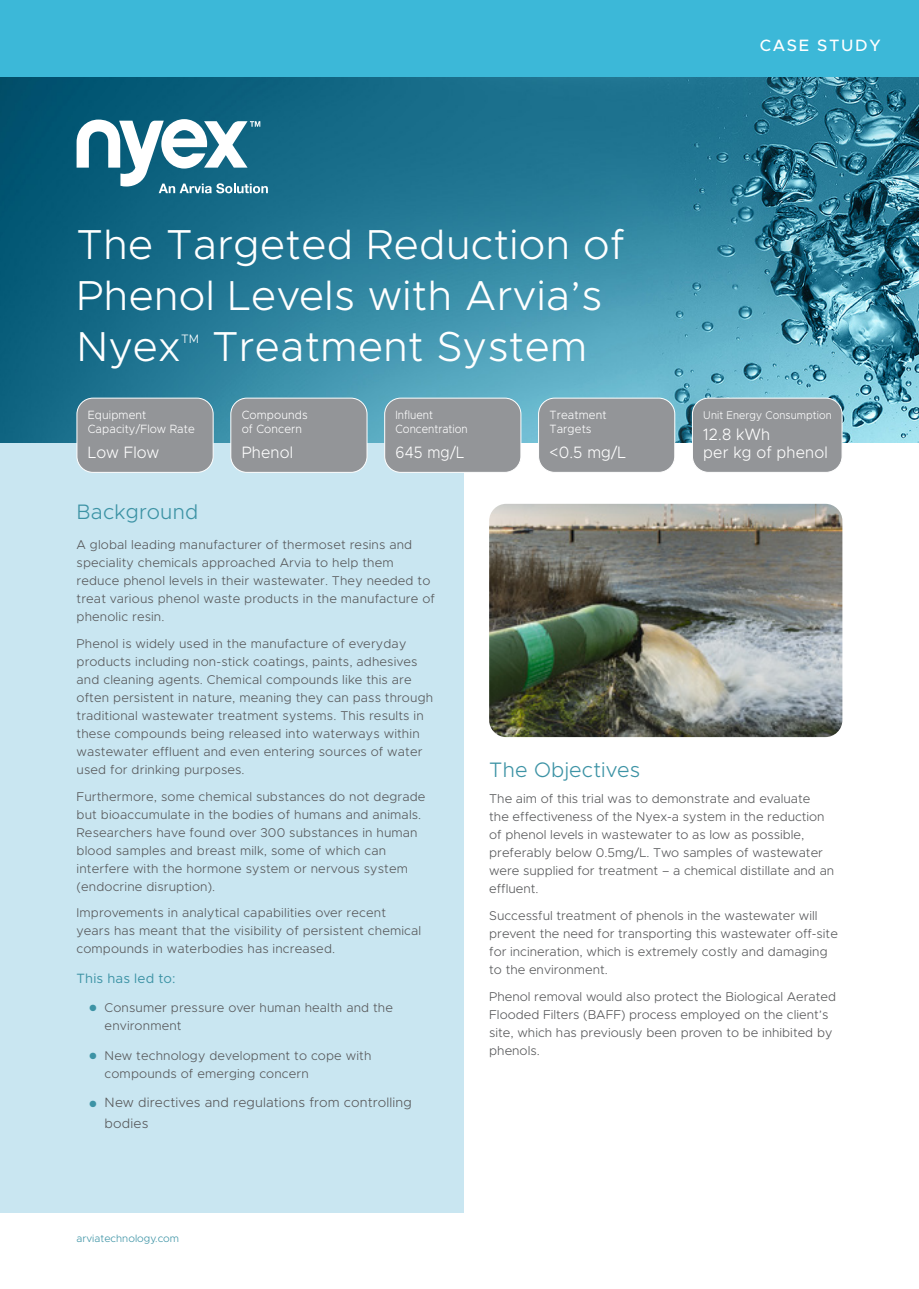
<style>
.page{position:relative;width:919px;height:1289px;background:#fff}
.page>*{position:absolute;margin:0;border:0;box-sizing:border-box;transform-origin:0 0}
.t1{font:300 42px/51px "Metropolis";letter-spacing:.01em;color:#fff}
.t2{font:300 21px "Metropolis";letter-spacing:.01em;color:#3d93a5}
.t3{font:300 16.5px/18px "Metropolis";letter-spacing:.01em;color:#fff;scale:.95 1}
.t4{font:500 16.5px "Metropolis";letter-spacing:.1em;color:#fff}
.t5{font:300 16.5px "Metropolis";letter-spacing:.01em;color:#fff;scale:.9 1}
.Case_Study_Body{font:300 13.5px/21px "Metropolis";letter-spacing:.01em;color:#57585a}
.Bold_Coloured_Body_T{font:13.5px "Metropolis";letter-spacing:.01em;color:#3d93a5}
.Case_Study_Body-2{font:300 12.75px/18px "Metropolis";letter-spacing:.01em;color:#57585a}
.t6{font:300 12.3px "Metropolis";color:#fff}
.t7{font:300 12px/13.5px "Metropolis";letter-spacing:.01em;color:#fff;scale:.95 1}
.t8{font:300 12px/13.5px "Metropolis";letter-spacing:.01em;color:#fff;scale:.9 1}
.t9{font:300 11.25px "Metropolis";letter-spacing:.01em;color:#fff;scale:.93 1}
.t10{font:300 10.5px "Metropolis";color:#3d93a5}
.s1{color:#3d93a5}
</style>
<div class="page">
<div style="left:0;top:0;width:463px;height:1212px;background:#c9e6f1"></div>
<img style="left:0;top:77px;width:918px;height:366px">
<svg style="left:77px;top:119px;width:191px;height:74px;background:#6c9fb1"></svg>
<div style="left:0;top:0;width:918px;height:77px;background:#3cb8d8"></div>
<img style="left:489px;top:504px;width:353px;height:233px">
<div style="left:77px;top:398px;width:136px;height:74px;background:#939598;border-radius:16px"></div>
<div style="left:77px;top:398px;width:136px;height:74px;border:1px solid #fff;border-radius:16px"></div>
<div style="left:231px;top:398px;width:136px;height:74px;background:#939598;border-radius:16px"></div>
<div style="left:230px;top:398px;width:137px;height:74px;border:1px solid #fff;border-radius:16px"></div>
<div style="left:384px;top:398px;width:137px;height:74px;background:#939598;border-radius:16px"></div>
<div style="left:384px;top:398px;width:137px;height:74px;border:1px solid #fff;border-radius:16px"></div>
<div style="left:538px;top:398px;width:136px;height:74px;background:#939598;border-radius:16px"></div>
<div style="left:538px;top:398px;width:137px;height:74px;border:1px solid #fff;border-radius:16px"></div>
<div style="left:692px;top:398px;width:150px;height:74px;background:#939598;border-radius:16px"></div>
<div style="left:692px;top:398px;width:150px;height:74px;border:1px solid #fff;border-radius:16px"></div>
<p class="t1" style="left:77px;top:219px;width:549px">The Targeted Reduction of<br>Phenol Levels with Arvia’s<br>Nyex</p>
<p class="t6" style="left:181px;top:331px;width:20px">TM</p>
<p class="t1" style="left:212px;top:321px;width:376px">Treatment System</p>
<h2 class="t7" style="left:88px;top:408px;width:114px">Equipment<br>Capacity/Flow Rate</h2>
<h2 class="t3" style="left:88px;top:443px;width:77px">Low Flow</h2>
<h2 class="t7" style="left:242px;top:408px;width:71px">Compounds of Concern</h2>
<h2 class="t3" style="left:242px;top:443px;width:56px">Phenol</h2>
<h2 class="t8" style="left:395px;top:408px;width:82px">Influent<br>Concentration</h2>
<h2 class="t5" style="left:395px;top:442px;width:78px">645 mg/L</h2>
<h2 class="t7" style="left:549px;top:408px;width:62px">Treatment<br>Targets</h2>
<h2 class="t3" style="left:549px;top:443px;width:82px">&lt;0.5 mg/L</h2>
<h2 class="t4" style="left:759px;top:35px;width:122px">CASE STUDY</h2>
<h2 class="t9" style="left:703px;top:408px;width:140px">Unit Energy Consumption</h2>
<h2 class="t3" style="left:703px;top:425px;width:132px">12.8 kWh<br>per kg of phenol</h2>
<h2 class="t2" style="left:77px;top:498px;width:123px">Background</h2>
<p class="Case_Study_Body-2" style="left:77px;top:536px;width:360px">A global leading manufacturer of thermoset resins and speciality chemicals approached Arvia to help them reduce phenol levels in their wastewater. They needed to treat various phenol waste products in the manufacture of phenolic resin.</p>
<p class="Case_Study_Body-2" style="left:77px;top:634px;width:358px">Phenol is widely used in the manufacture of everyday products including non-stick coatings, paints, adhesives and cleaning agents. Chemical compounds like this are often persistent in nature, meaning they can pass through traditional wastewater treatment systems. This results in these compounds being released into waterways within wastewater effluent and even entering sources of water used for drinking purposes.</p>
<p class="Case_Study_Body-2" style="left:77px;top:787px;width:350px">Furthermore, some chemical substances do not degrade but bioaccumulate in the bodies of humans and animals.<br>Researchers have found over 300 substances in human blood samples and breast milk, some of which can interfere with the hormone system or nervous system (endocrine disruption).</p>
<p class="Case_Study_Body-2" style="left:77px;top:903px;width:346px">Improvements in analytical capabilities over recent years has meant that the visibility of persistent chemical compounds in waterbodies has increased.</p>
<p class="Bold_Coloured_Body_T" style="left:77px;top:969px;width:101px">This has led to:</p>
<p class="Case_Study_Body-2" style="left:105px;top:998px;width:290px;text-indent:-15px"><span class="s1">●</span> Consumer pressure over human health and the environment</p>
<p class="Case_Study_Body-2" style="left:105px;top:1046px;width:268px;text-indent:-15px"><span class="s1">●</span> New technology development to cope with compounds of emerging concern</p>
<p class="Case_Study_Body" style="left:105px;top:1092px;width:309px;text-indent:-15px"><span class="s1">●</span> New directives and regulations from controlling bodies</p>
<p class="t10" style="left:77px;top:1231px;width:104px">arviatechnology.com</p>
<p class="t2" style="left:489px;top:756px;width:152px">The Objectives</p>
<p class="Case_Study_Body-2" style="left:489px;top:790px;width:346px">The aim of this trial was to demonstrate and evaluate<br>the effectiveness of the Nyex-a system in the reduction of phenol levels in wastewater to as low as possible, preferably below 0.5mg/L. Two samples of wastewater were supplied for treatment – a chemical distillate and an effluent.</p>
<p class="Case_Study_Body-2" style="left:489px;top:906px;width:350px">Successful treatment of phenols in the wastewater will prevent the need for transporting this wastewater off-site for incineration, which is extremely costly and damaging to the environment.</p>
<p class="Case_Study_Body-2" style="left:489px;top:987px;width:348px">Phenol removal would also protect the Biological Aerated Flooded Filters (BAFF) process employed on the client’s site, which has previously been proven to be inhibited by phenols.</p>
</div>
